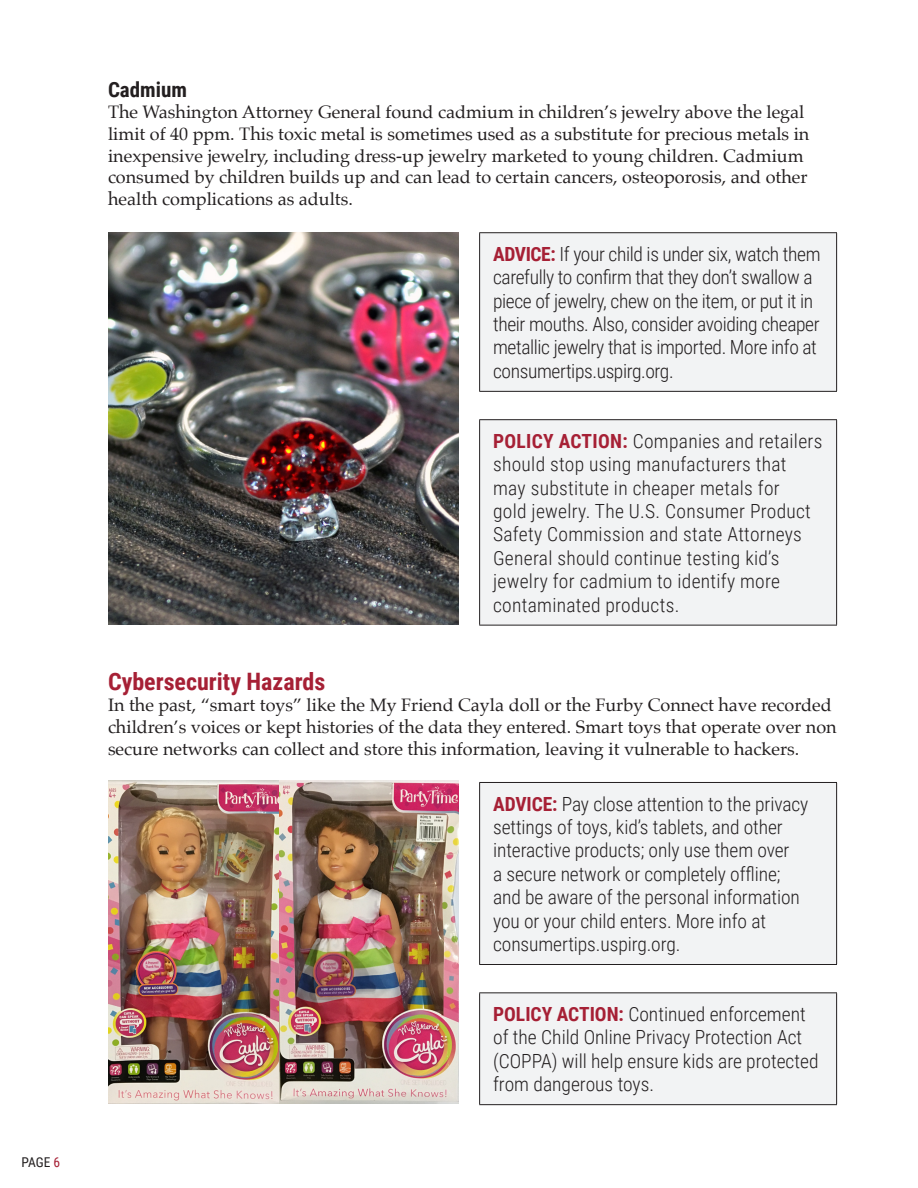
<style>
.page{position:relative;width:918px;height:1188px;background:#fff}
.page>*{position:absolute;margin:0;border:0;box-sizing:border-box;transform-origin:0 0}
.t1{font:700 24px "Roboto Condensed";color:#a62035}
.t2{font:700 21px "Roboto Condensed";color:#231f20}
.t3{font:300 19.5px/23.4px "Roboto Condensed";letter-spacing:-.005em;color:#231f20}
.t4{font:300 19.5px/23.4px "Roboto Condensed";letter-spacing:.015em;color:#231f20}
.t5{font:18px/21.6px "Palatino";color:#231f20}
.t6{font:13.5px "Roboto Condensed";color:#231f20}
.s1{color:#a62035}
.s2{font-weight:700;color:#a62035}
</style>
<div class="page">
<div style="left:480px;top:233px;width:357px;height:158px;background:#f2f3f4"></div>
<hr style="left:479px;top:232px;width:358px;height:1px;background:#231f20">
<hr style="left:479px;top:233px;width:1px;height:158px;background:#231f20">
<hr style="left:836px;top:233px;width:1px;height:158px;background:#231f20">
<hr style="left:479px;top:391px;width:358px;height:1px;background:#231f20">
<div style="left:480px;top:420px;width:357px;height:205px;background:#f2f3f4"></div>
<hr style="left:479px;top:419px;width:358px;height:1px;background:#231f20">
<hr style="left:479px;top:420px;width:1px;height:205px;background:#231f20">
<hr style="left:836px;top:420px;width:1px;height:205px;background:#231f20">
<hr style="left:479px;top:625px;width:358px;height:1px;background:#231f20">
<div style="left:480px;top:782px;width:357px;height:182px;background:#f2f3f4"></div>
<hr style="left:479px;top:782px;width:358px;height:1px;background:#231f20">
<hr style="left:479px;top:783px;width:1px;height:181px;background:#231f20">
<hr style="left:836px;top:783px;width:1px;height:181px;background:#231f20">
<hr style="left:479px;top:964px;width:358px;height:1px;background:#231f20">
<div style="left:480px;top:993px;width:357px;height:112px;background:#f2f3f4"></div>
<hr style="left:479px;top:992px;width:358px;height:1px;background:#231f20">
<hr style="left:479px;top:993px;width:1px;height:111px;background:#231f20">
<hr style="left:836px;top:993px;width:1px;height:111px;background:#231f20">
<hr style="left:479px;top:1104px;width:358px;height:1px;background:#231f20">
<img style="left:108px;top:232px;width:351px;height:393px">
<img style="left:108px;top:780px;width:351px;height:324px">
<p class="t6" style="left:22px;top:1153px;width:40px">PAGE <span class="s1">6</span></p>
<p class="t2" style="left:108px;top:75px;width:81px">Cadmium</p>
<p class="t5" style="left:108px;top:101px;width:703px">The Washington Attorney General found cadmium in children’s jewelry above the legal limit of 40 ppm. This toxic metal is sometimes used as a substitute for precious metals in inexpensive jewelry, including dress-up jewelry marketed to young children. Cadmium consumed by children builds up and can lead to certain cancers, osteoporosis, and other health complications as adults.</p>
<p class="t3" style="left:493px;top:241px;width:329px"><span class="s2">ADVICE:</span> If your child is under six, watch them carefully to confirm that they don’t swallow a piece of jewelry, chew on the item, or put it in their mouths. Also, consider avoiding cheaper metallic jewelry that is imported. More info at consumertips.uspirg.org.</p>
<p class="t4" style="left:493px;top:428px;width:331px"><span class="s2">POLICY ACTION:</span> Companies and retailers should stop using manufacturers that may substitute in cheaper metals for<br>gold jewelry. The U.S. Consumer Product Safety Commission and state Attorneys General should continue testing kid’s jewelry for cadmium to identify more contaminated products.</p>
<p class="t1" style="left:108px;top:664px;width:219px">Cybersecurity Hazards</p>
<p class="t5" style="left:108px;top:694px;width:730px">In the past, “smart toys” like the My Friend Cayla doll or the Furby Connect have recorded children’s voices or kept histories of the data they entered. Smart toys that operate over non secure networks can collect and store this information, leaving it vulnerable to hackers.</p>
<p class="t3" style="left:493px;top:791px;width:317px"><span class="s2">ADVICE:</span> Pay close attention to the privacy settings of toys, kid’s tablets, and other interactive products; only use them over<br>a secure network or completely offline; and be aware of the personal information you or your child enters. More info at consumertips.uspirg.org.</p>
<p class="t3" style="left:493px;top:1002px;width:327px"><span class="s2">POLICY ACTION:</span> Continued enforcement of the Child Online Privacy Protection Act (COPPA) will help ensure kids are protected from dangerous toys.</p>
</div>
